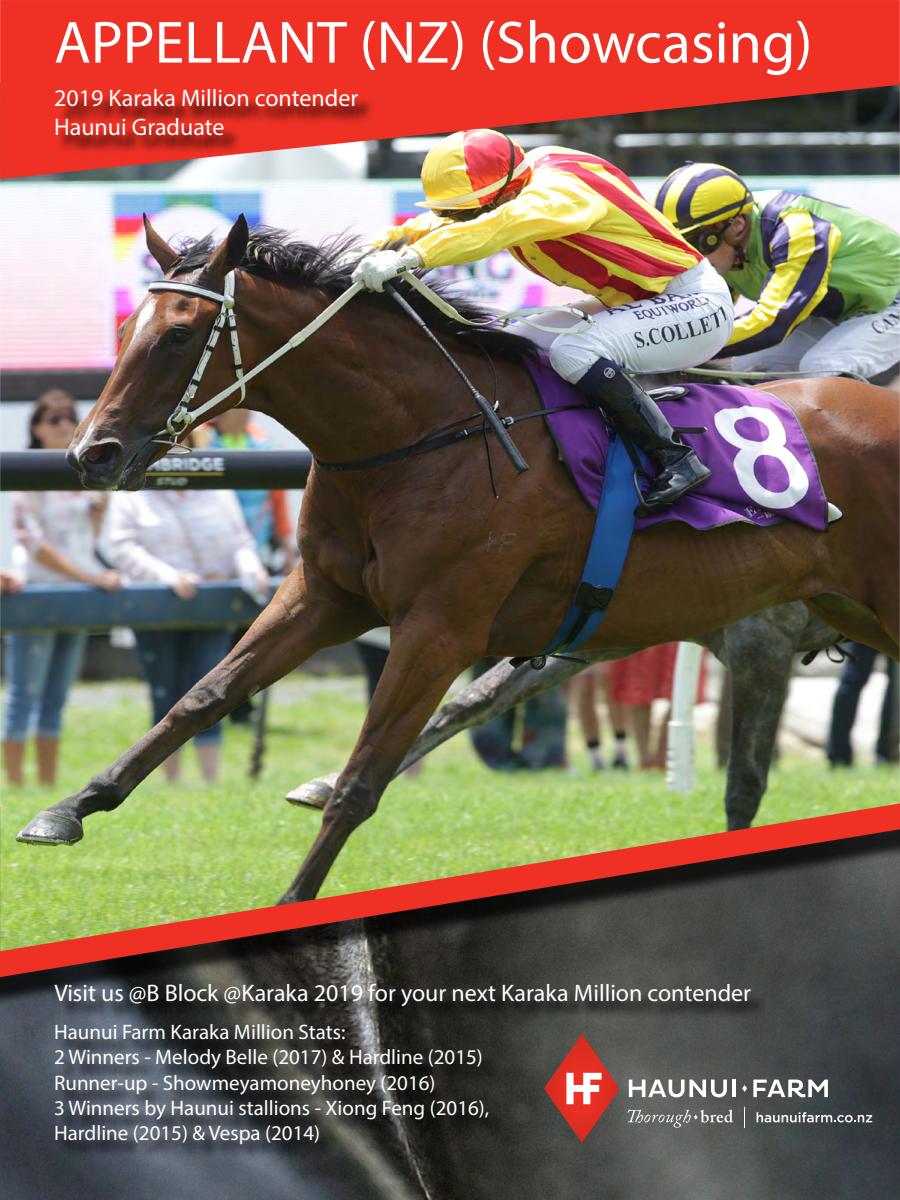
<style>
.page{position:relative;width:900px;height:1200px;background:#fff}
.page>*{position:absolute;margin:0;border:0;box-sizing:border-box;transform-origin:0 0}
.t1{font:60px "Myriad Pro";color:#fff}
.t2{font:24px/28.8px "Myriad Pro";color:#fff}
.t3{font:21px/25.2px "Myriad Pro";color:#fff}
</style>
<div class="page">
<img style="left:0;top:1007px;width:900px;height:193px">
<img style="left:0;top:179px;width:900px;height:600px">
<svg style="left:0;top:779px;width:900px;height:220px;background:#7e754c"></svg>
<svg style="left:0;top:0;width:900px;height:179px;background:#cc453a"></svg>
<svg style="left:629px;top:1080px;width:98px;height:17px"></svg>
<hr style="left:732px;top:1080px;width:3px;height:17px;background:#fff">
<svg style="left:753px;top:1080px;width:75px;height:17px"></svg>
<svg style="left:742px;top:1085px;width:5px;height:7px"></svg>
<svg style="left:544px;top:1034px;width:75px;height:109px;background:#9b4f48"></svg>
<svg style="left:757px;top:1112px;width:115px;height:10px"></svg>
<svg style="left:627px;top:1110px;width:106px;height:18px;background:#797c79"></svg>
<svg style="left:744px;top:1107px;width:1px;height:21px"></svg>
<svg style="left:58px;top:1027px;width:449px;height:135px;background:#3b3e40"></svg>
<svg style="left:58px;top:92px;width:318px;height:62px;background:#d03329"></svg>
<svg style="left:58px;top:987px;width:711px;height:37px;background:#3a3c3a"></svg>
<h1 class="t1" style="left:54px;top:5px;width:760px">APPELLANT (NZ) (Showcasing)</h1>
<p class="t2" style="left:54px;top:84px;width:306px">2019 Karaka Million contender<br>Haunui Graduate</p>
<p class="t2" style="left:54px;top:979px;width:698px">Visit us @B Block @Karaka 2019 for your next Karaka Million contender</p>
<p class="t3" style="left:54px;top:1019px;width:437px">Haunui Farm Karaka Million Stats:<br>2 Winners - Melody Belle (2017) &amp; Hardline (2015)<br>Runner-up - Showmeyamoneyhoney (2016)<br>3 Winners by Haunui stallions - Xiong Feng (2016), Hardline (2015) &amp; Vespa (2014)</p>
</div>
